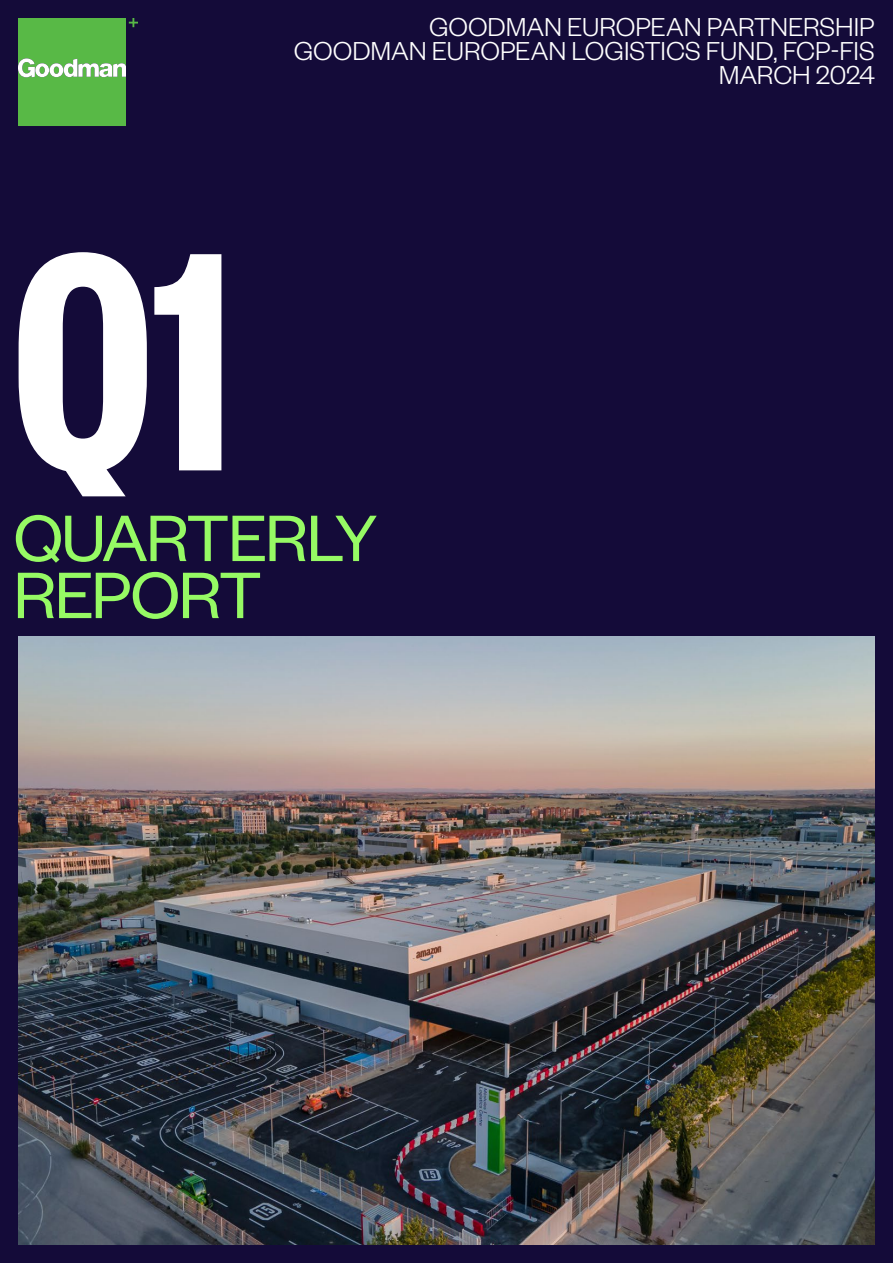
<style>
.page{position:relative;width:893px;height:1263px;background:#140b39}
.page>*{position:absolute;margin:0;border:0;box-sizing:border-box;transform-origin:0 0}
.t1{font:600 342px "Founders Grotesk X Cond";color:#fff}
.t2{font:72px/57px "Founders Grotesk";letter-spacing:-.025em;color:#96fa64}
.t3{font:300 28.5px/24px "Founders Grotesk";letter-spacing:-.005em;color:#fff;text-align:right}
</style>
<div class="page">
<svg style="left:18px;top:18px;width:120px;height:108px;background:#5dac53"></svg>
<img style="left:18px;top:636px;width:857px;height:609px">
<h1 class="t1" style="left:14px;top:154px;width:218px">Q1</h1>
<p class="t3" style="left:294px;top:13px;width:582px">GOODMAN EUROPEAN PARTNERSHIP<br>GOODMAN EUROPEAN LOGISTICS FUND, FCP-FIS<br>MARCH 2024</p>
<h2 class="t2" style="left:14px;top:506px;width:366px">QUARTERLY<br>REPORT</h2>
</div>
